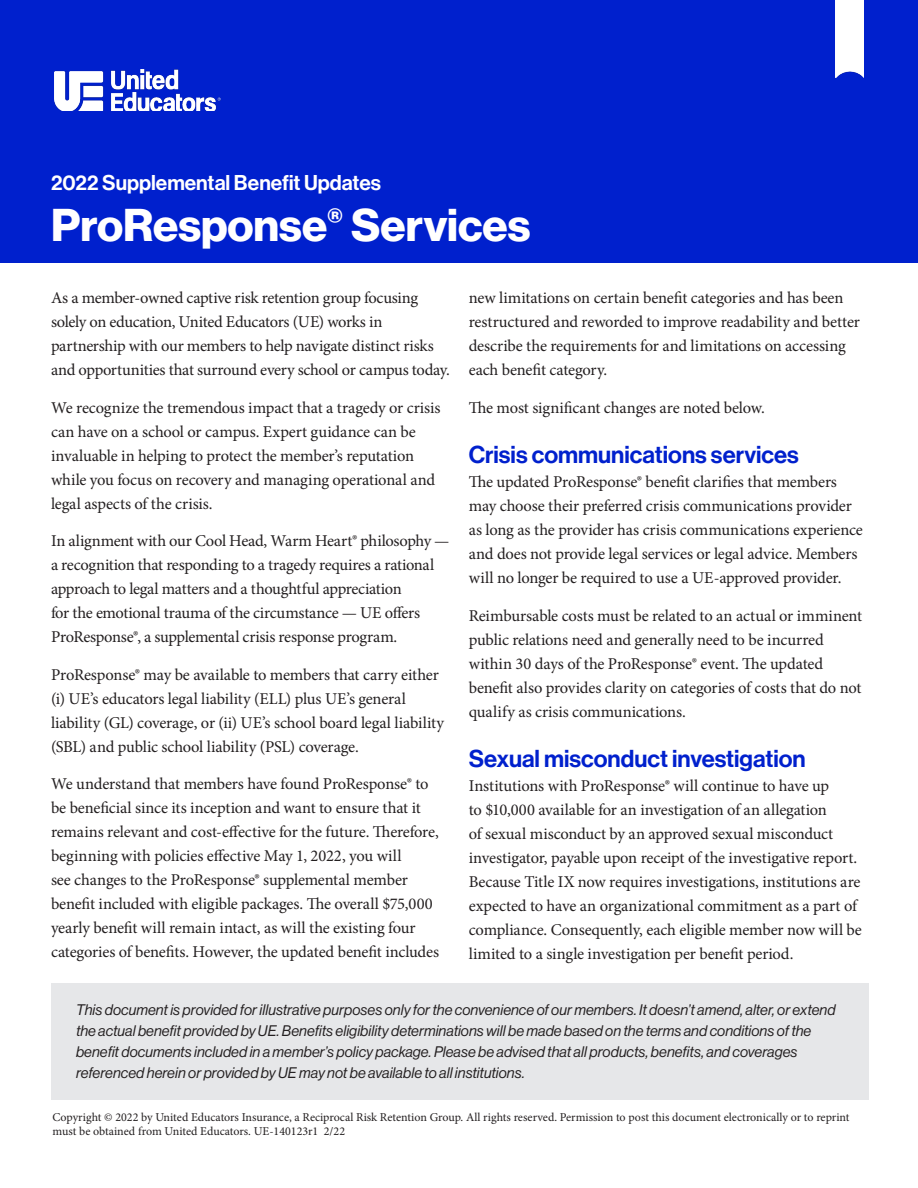
<style>
.page{position:relative;width:918px;height:1188px;background:#fff}
.page>*{position:absolute;margin:0;border:0;box-sizing:border-box;transform-origin:0 0}
.t1{font:45px "N Haas Grotesk DS Pro 75 Bd";color:#fff}
.t2{font:24px "N Haas Grotesk DS Pro 65 Md";color:#0020cd}
.t3{font:21px "N Haas Grotesk DS Pro 65 Md";color:#fff}
.t4{font:16.5px/24px "Minion Pro";letter-spacing:-.01em;color:#231f20}
.t5{font:15px/21px "N Haas Grotesk DS Pro 56 It";letter-spacing:.005em;color:#231f20}
.t6{font:12px/13.5px "Minion Pro";color:#231f20}
</style>
<div class="page">
<div style="left:51px;top:983px;width:818px;height:116px;background:#e6e7e9"></div>
<div style="left:0;top:0;width:918px;height:263px;background:#0020cd"></div>
<img style="left:54px;top:70px;width:167px;height:41px">
<div style="left:835px;top:0;width:29px;height:78px;background:#fff"></div>
<p class="t3" style="left:51px;top:170px;width:332px">2022 Supplemental Benefit Updates</p>
<h1 class="t1" style="left:51px;top:198px;width:481px">ProResponse<sup>®</sup> Services</h1>
<p class="t4" style="left:51px;top:286px;width:401px">As a member-owned captive risk retention group focusing solely on education, United Educators (UE) works in partnership with our members to help navigate distinct risks and opportunities that surround every school or campus today.</p>
<p class="t4" style="left:51px;top:396px;width:391px">We recognize the tremendous impact that a tragedy or crisis can have on a school or campus. Expert guidance can be invaluable in helping to protect the member’s reputation while you focus on recovery and managing operational and legal aspects of the crisis.</p>
<p class="t4" style="left:51px;top:529px;width:400px">In alignment with our Cool Head, Warm Heart® philosophy — a recognition that responding to a tragedy requires a rational approach to legal matters and a thoughtful appreciation<br>for the emotional trauma of the circumstance — UE offers ProResponse®, a supplemental crisis response program.</p>
<p class="t4" style="left:51px;top:663px;width:395px">ProResponse® may be available to members that carry either (i) UE’s educators legal liability (ELL) plus UE’s general liability (GL) coverage, or (ii) UE’s school board legal liability (SBL) and public school liability (PSL) coverage.</p>
<p class="t4" style="left:51px;top:772px;width:390px">We understand that members have found ProResponse® to be beneficial since its inception and want to ensure that it remains relevant and cost-effective for the future. Therefore, beginning with policies effective May 1, 2022, you will<br>see changes to the ProResponse® supplemental member benefit included with eligible packages. The overall $75,000 yearly benefit will remain intact, as will the existing four categories of benefits. However, the updated benefit includes</p>
<p class="t4" style="left:469px;top:286px;width:393px">new limitations on certain benefit categories and has been restructured and reworded to improve readability and better describe the requirements for and limitations on accessing each benefit category.</p>
<p class="t4" style="left:469px;top:396px;width:298px">The most significant changes are noted below.</p>
<h2 class="t2" style="left:469px;top:441px;width:332px">Crisis communications services</h2>
<p class="t4" style="left:469px;top:470px;width:396px">The updated ProResponse® benefit clarifies that members may choose their preferred crisis communications provider as long as the provider has crisis communications experience and does not provide legal services or legal advice. Members will no longer be required to use a UE-approved provider.</p>
<p class="t4" style="left:469px;top:603px;width:395px">Reimbursable costs must be related to an actual or imminent public relations need and generally need to be incurred within 30 days of the ProResponse® event. The updated benefit also provides clarity on categories of costs that do not qualify as crisis communications.</p>
<h2 class="t2" style="left:469px;top:745px;width:338px">Sexual misconduct investigation</h2>
<p class="t4" style="left:469px;top:774px;width:395px">Institutions with ProResponse® will continue to have up<br>to $10,000 available for an investigation of an allegation<br>of sexual misconduct by an approved sexual misconduct investigator, payable upon receipt of the investigative report.<br>Because Title IX now requires investigations, institutions are expected to have an organizational commitment as a part of compliance. Consequently, each eligible member now will be limited to a single investigation per benefit period.</p>
<p class="t5" style="left:76px;top:1000px;width:761px">This document is provided for illustrative purposes only for the convenience of our members. It doesn’t amend, alter, or extend the actual benefit provided by UE. Benefits eligibility determinations will be made based on the terms and conditions of the benefit documents included in a member’s policy package. Please be advised that all products, benefits, and coverages referenced herein or provided by UE may not be available to all institutions.</p>
<p class="t6" style="left:52px;top:1111px;width:799px">Copyright © 2022 by United Educators Insurance, a Reciprocal Risk Retention Group. All rights reserved. Permission to post this document electronically or to reprint must be obtained from United Educators. UE-140123r1 2/22</p>
</div>
